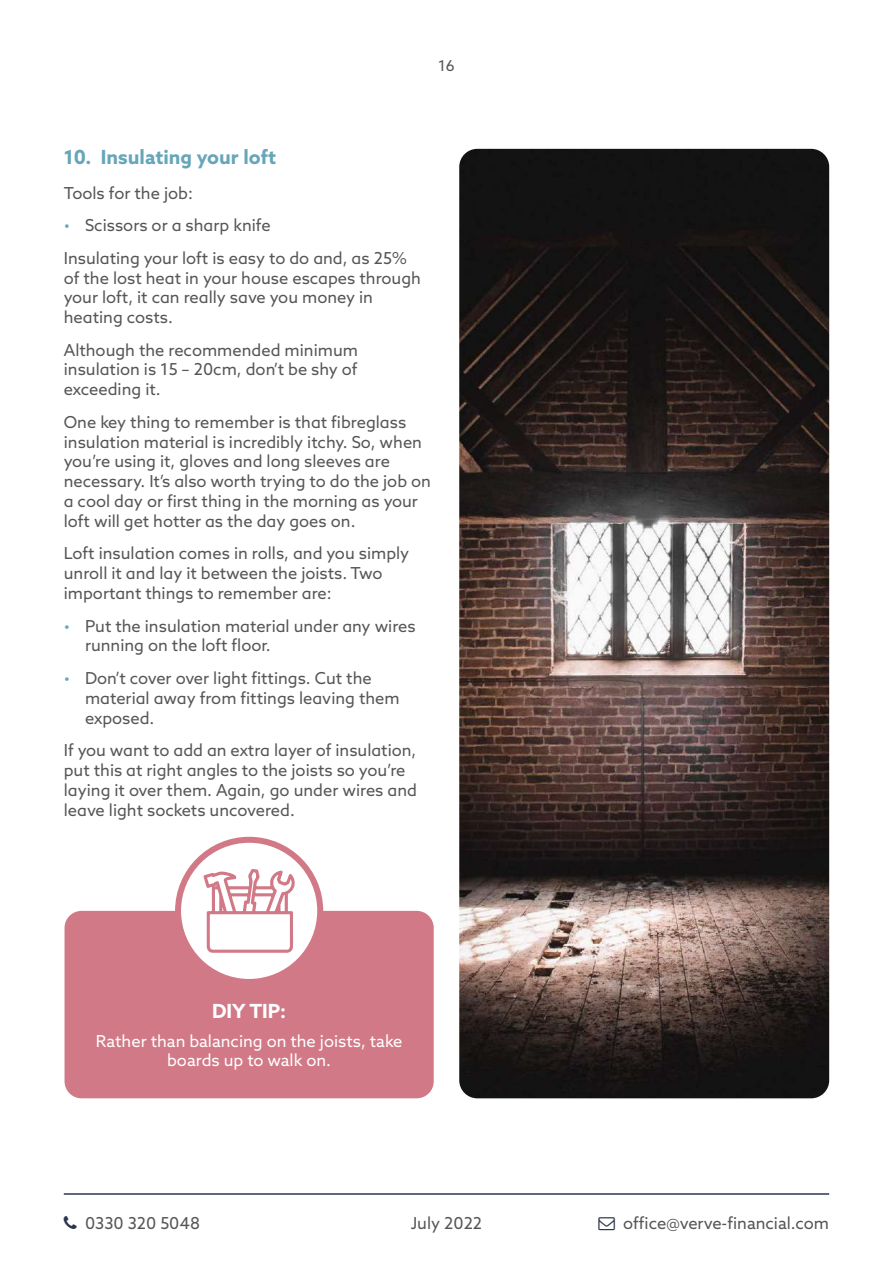
<style>
.page{position:relative;width:893px;height:1263px;background:#fff}
.page>*{position:absolute;margin:0;border:0;box-sizing:border-box;transform-origin:0 0}
.t1{font:700 19.5px "Azo Sans";color:#66a6b8}
.t2{font:700 19.5px "Azo Sans";color:#fff}
.t3{font:16.5px/19.8px "Azo Sans";color:#575656}
.t4{font:16.5px/19.8px "Azo Sans";color:#fff;text-align:center}
.t5{font:15px "Azo Sans";color:#575656}
.s1{color:#66a6b8}
</style>
<div class="page">
<hr style="left:64px;top:1193px;width:765px;height:2px;background:#2e364f">
<div style="left:65px;top:911px;width:369px;height:187px;background:#d27987;border-radius:17px"></div>
<div style="left:178px;top:840px;width:142px;height:142px;background:#fff;border-radius:50%"></div>
<div style="left:175px;top:837px;width:148px;height:148px;border:6px solid #d27987;border-radius:50%"></div>
<img style="left:459px;top:149px;width:370px;height:949px">
<svg style="left:202px;top:836px;width:93px;height:117px"></svg>
<p class="t5" style="left:438px;top:60px;width:18px">16</p>
<p class="t1" style="left:64px;top:149px;width:214px">10. Insulating your loft</p>
<p class="t3" style="left:64px;top:184px;width:131px">Tools for the job:</p>
<p class="t3" style="left:64px;top:210px;width:345px;line-height:32.5px"><span class="s1">•</span> Scissors or a sharp knife<br>Insulating your loft is easy to do and, as 25%</p>
<p class="t3" style="left:64px;top:269px;width:359px">of the lost heat in your house escapes through your loft, it can really save you money in heating costs.</p>
<p class="t3" style="left:64px;top:341px;width:296px;text-align:justify">Although the recommended minimum insulation is 15 – 20cm, don’t be shy of exceeding it.</p>
<p class="t3" style="left:64px;top:413px;width:369px">One key thing to remember is that fibreglass insulation material is incredibly itchy. So, when you’re using it, gloves and long sleeves are necessary. It’s also worth trying to do the job on a cool day or first thing in the morning as your loft will get hotter as the day goes on.</p>
<p class="t3" style="left:64px;top:545px;width:347px">Loft insulation comes in rolls, and you simply unroll it and lay it between the joists. Two important things to remember are:</p>
<p class="t3" style="left:85px;top:617px;width:332px;text-indent:-21px"><span class="s1">•</span> Put the insulation material under any wires running on the loft floor.</p>
<p class="t3" style="left:85px;top:669px;width:316px;text-indent:-21px"><span class="s1">•</span> Don’t cover over light fittings. Cut the material away from fittings leaving them exposed.</p>
<p class="t3" style="left:64px;top:742px;width:355px">If you want to add an extra layer of insulation, put this at right angles to the joists so you’re laying it over them. Again, go under wires and leave light sockets uncovered.</p>
<p class="t2" style="left:212px;top:1003px;width:76px">DIY TIP:</p>
<p class="t4" style="left:96px;top:1032px;width:308px">Rather than balancing on the joists, take boards up to walk on.</p>
<p class="t3" style="left:85px;top:1214px;width:117px">0330 320 5048</p>
<p class="t3" style="left:623px;top:1214px;width:207px">office@verve-financial.com</p>
<p class="t3" style="left:411px;top:1215px;width:73px">July 2022</p>
</div>
